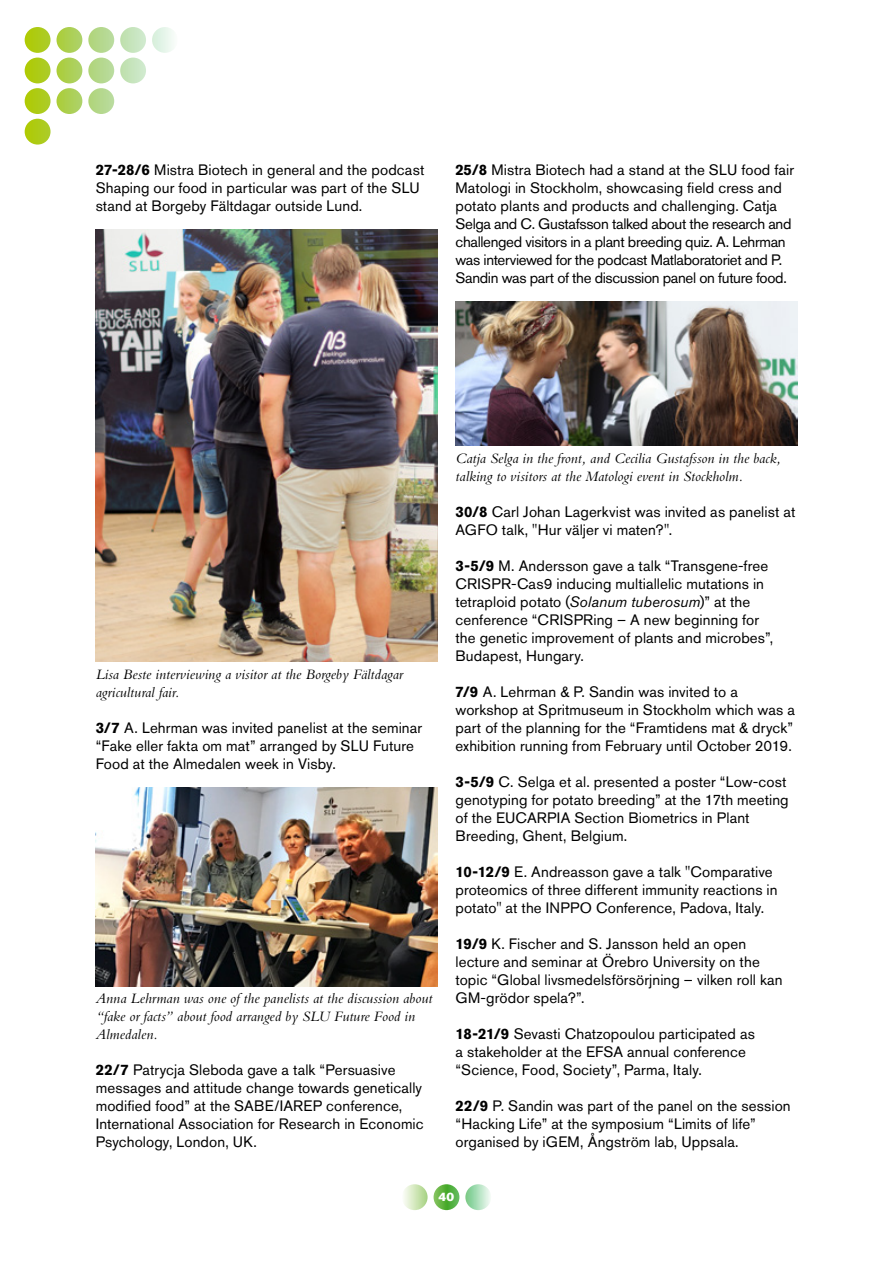
<style>
.page{position:relative;width:893px;height:1263px;background:#fff}
.page>*{position:absolute;margin:0;border:0;box-sizing:border-box;transform-origin:0 0}
.t1{font:15px/18px "Akzidenz Grotesk BQ";letter-spacing:.005em;color:#000}
.t2{font:15px/18px "Akzidenz Grotesk BQ";letter-spacing:-.02em;color:#000}
.t3{font:italic 15px/18px "Bembo";letter-spacing:.005em;color:#000}
.t4{font:12px "Akzidenz Grotesk BQ Super";color:#fff}
.s1{font-weight:700}
.s2{font-style:italic}
</style>
<div class="page">
<svg style="left:402px;top:1184px;width:26px;height:26px"></svg>
<svg style="left:434px;top:1184px;width:25px;height:26px"></svg>
<svg style="left:465px;top:1184px;width:26px;height:26px"></svg>
<img style="left:96px;top:229px;width:341px;height:432px">
<img style="left:96px;top:787px;width:341px;height:199px">
<img style="left:455px;top:301px;width:342px;height:144px">
<svg style="left:25px;top:27px;width:26px;height:26px"></svg>
<svg style="left:25px;top:58px;width:26px;height:25px"></svg>
<svg style="left:57px;top:58px;width:25px;height:25px"></svg>
<div style="left:88px;top:58px;width:26px;height:25px;background:linear-gradient(to right,#b0d479,#b9dc9e);border-radius:50%"></div>
<div style="left:120px;top:58px;width:26px;height:25px;background:linear-gradient(to right,#bedfab,#d0eacf);border-radius:50%"></div>
<svg style="left:88px;top:88px;width:26px;height:26px"></svg>
<svg style="left:57px;top:88px;width:25px;height:26px"></svg>
<svg style="left:25px;top:88px;width:26px;height:26px"></svg>
<svg style="left:25px;top:119px;width:26px;height:26px"></svg>
<svg style="left:57px;top:27px;width:25px;height:26px"></svg>
<svg style="left:88px;top:27px;width:26px;height:26px"></svg>
<svg style="left:120px;top:27px;width:26px;height:26px"></svg>
<div style="left:152px;top:27px;width:26px;height:26px;background:linear-gradient(to right,#d5efdb,#fafdfb);border-radius:50%"></div>
<p class="t1" style="left:96px;top:161px;width:330px"><span class="s1">27-28/6</span> Mistra Biotech in general and the podcast<br>Shaping our food in particular was part of the SLU stand at Borgeby Fältdagar outside Lund.</p>
<p class="t2" style="left:455px;top:161px;width:340px"><span class="s1">25/8</span> Mistra Biotech had a stand at the SLU food fair Matologi in Stockholm, showcasing field cress and potato plants and products and challenging. Catja Selga and C. Gustafsson talked about the research and challenged visitors in a plant breeding quiz. A. Lehrman was interviewed for the podcast Matlaboratoriet and P.<br>Sandin was part of the discussion panel on future food.</p>
<p class="t3" style="left:96px;top:665px;width:309px">Lisa Beste interviewing a visitor at the Borgeby Fältdagar agricultural fair.</p>
<p class="t1" style="left:96px;top:719px;width:328px"><span class="s1">3/7</span> A. Lehrman was invited panelist at the seminar “Fake eller fakta om mat” arranged by SLU Future<br>Food at the Almedalen week in Visby.</p>
<p class="t3" style="left:96px;top:989px;width:338px">Anna Lehrman was one of the panelists at the discussion about “fake or facts” about food arranged by SLU Future Food in<br>Almedalen.</p>
<p class="t1" style="left:96px;top:1061px;width:330px"><span class="s1">22/7</span> Patrycja Sleboda gave a talk “Persuasive messages and attitude change towards genetically modified food” at the SABE/IAREP conference, International Association for Research in Economic Psychology, London, UK.</p>
<p class="t3" style="left:455px;top:449px;width:327px">Catja Selga in the front, and Cecilia Gustafsson in the back, talking to visitors at the Matologi event in Stockholm.</p>
<p class="t1" style="left:455px;top:503px;width:341px"><span class="s1">30/8</span> Carl Johan Lagerkvist was invited as panelist at<br>AGFO talk, "Hur väljer vi maten?".</p>
<p class="t1" style="left:455px;top:557px;width:319px"><span class="s1">3-5/9</span> M. Andersson gave a talk “Transgene-free CRISPR-Cas9 inducing multiallelic mutations in tetraploid potato (<span class="s2">Solanum tuberosum</span>)” at the cenference “CRISPRing – A new beginning for the genetic improvement of plants and microbes”, Budapest, Hungary.</p>
<p class="t1" style="left:455px;top:683px;width:341px"><span class="s1">7/9</span> A. Lehrman &amp; P. Sandin was invited to a workshop at Spritmuseum in Stockholm which was a part of the planning for the “Framtidens mat &amp; dryck” exhibition running from February until October 2019.</p>
<p class="t1" style="left:455px;top:773px;width:335px"><span class="s1">3-5/9</span> C. Selga et al. presented a poster “Low-cost genotyping for potato breeding” at the 17th meeting of the EUCARPIA Section Biometrics in Plant Breeding, Ghent, Belgium.</p>
<p class="t1" style="left:455px;top:863px;width:324px"><span class="s1">10-12/9</span> E. Andreasson gave a talk "Comparative proteomics of three different immunity reactions in potato" at the INPPO Conference, Padova, Italy.</p>
<p class="t1" style="left:455px;top:935px;width:329px"><span class="s1">19/9</span> K. Fischer and S. Jansson held an open lecture and seminar at Örebro University on the topic “Global livsmedelsförsörjning – vilken roll kan GM-grödor spela?”.</p>
<p class="t1" style="left:455px;top:1025px;width:301px"><span class="s1">18-21/9</span> Sevasti Chatzopoulou participated as a stakeholder at the EFSA annual conference “Science, Food, Society”, Parma, Italy.</p>
<p class="t1" style="left:455px;top:1097px;width:337px"><span class="s1">22/9</span> P. Sandin was part of the panel on the session “Hacking Life” at the symposium “Limits of life” organised by iGEM, Ångström lab, Uppsala.</p>
<p class="t4" style="left:439px;top:1190px;width:17px">40</p>
</div>
